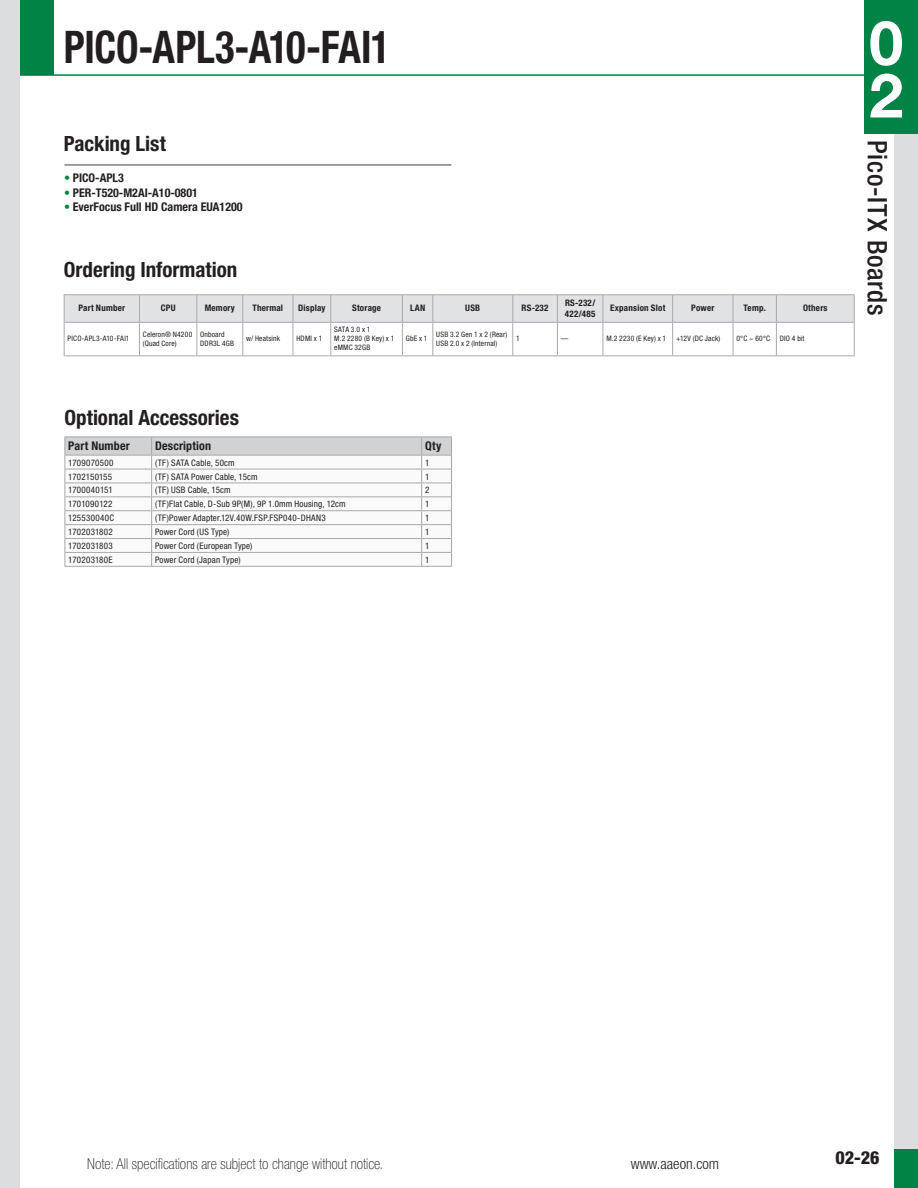
<style>
.page{position:relative;width:918px;height:1188px;background:#fff}
.page>*{position:absolute;margin:0;border:0;box-sizing:border-box;transform-origin:0 0}
.t1{font:700 61.5px/52.5px "Helvetica Neue";color:#fff}
.t2{font:700 condensed 45px "Helvetica Neue";letter-spacing:-.01em;color:#231f20;scale:.9 1}
.t3{font:500 condensed 27px "Helvetica Neue";letter-spacing:.02em;color:#231f20}
.t4{font:700 condensed 21px "Helvetica Neue";color:#231f20}
.t5{font:800 condensed 18px "Helvetica Neue";color:#231f20}
.t6{font:100 condensed 15px "Helvetica Neue";color:#231f20}
.t7{font:300 condensed 15px "Helvetica Neue";color:#231f20}
.t8{font:700 condensed 12px "Helvetica Neue";color:#231f20}
.t9{font:condensed 9px "Helvetica Neue";letter-spacing:.02em;color:#231f20}
.t10{font:700 condensed 9px/10.8px "Helvetica Neue";letter-spacing:.025em;color:#231f20}
.t11{font:condensed 7.5px/9px "Helvetica Neue";letter-spacing:.025em;color:#231f20}
.s1{color:#008345}
</style>
<div class="page">
<hr style="left:197px;top:294px;width:46px;height:1px;background:#a8a9ad">
<hr style="left:243px;top:294px;width:50px;height:1px;background:#a8a9ad">
<hr style="left:293px;top:294px;width:38px;height:1px;background:#a8a9ad">
<hr style="left:331px;top:294px;width:71px;height:1px;background:#a8a9ad">
<hr style="left:402px;top:294px;width:31px;height:1px;background:#a8a9ad">
<hr style="left:433px;top:294px;width:80px;height:1px;background:#a8a9ad">
<hr style="left:513px;top:294px;width:44px;height:1px;background:#a8a9ad">
<hr style="left:557px;top:294px;width:46px;height:1px;background:#a8a9ad">
<hr style="left:603px;top:294px;width:70px;height:1px;background:#a8a9ad">
<hr style="left:673px;top:294px;width:60px;height:1px;background:#a8a9ad">
<hr style="left:733px;top:294px;width:43px;height:1px;background:#a8a9ad">
<hr style="left:776px;top:294px;width:79px;height:1px;background:#a8a9ad">
<hr style="left:139px;top:294px;width:58px;height:1px;background:#a8a9ad">
<hr style="left:64px;top:294px;width:75px;height:1px;background:#a8a9ad">
<svg style="left:64px;top:295px;width:791px;height:61px"></svg>
<hr style="left:65px;top:322px;width:74px;height:1px;background:#a8a9ad">
<hr style="left:64px;top:322px;width:1px;height:33px;background:#a8a9ad">
<hr style="left:242px;top:323px;width:1px;height:32px;background:#a8a9ad">
<hr style="left:196px;top:323px;width:1px;height:32px;background:#a8a9ad">
<hr style="left:64px;top:355px;width:75px;height:1px;background:#a8a9ad">
<hr style="left:139px;top:355px;width:58px;height:1px;background:#a8a9ad">
<hr style="left:64px;top:165px;width:387px;height:1px;background:#3e3e3f">
<svg style="left:65px;top:437px;width:387px;height:129px"></svg>
<hr style="left:65px;top:566px;width:87px;height:1px;background:#a8a9ad">
<hr style="left:152px;top:566px;width:270px;height:1px;background:#a8a9ad">
<hr style="left:422px;top:566px;width:30px;height:1px;background:#a8a9ad">
<div style="left:894px;top:133px;width:24px;height:1055px;background:#dcdddf"></div>
<hr style="left:0;top:74px;width:918px;height:2px;background:#008345">
<div style="left:0;top:0;width:54px;height:75px;background:#008345"></div>
<div style="left:864px;top:0;width:54px;height:133px;background:#008345"></div>
<div style="left:0;top:0;width:19px;height:1188px;background:#dcdddf"></div>
<div style="left:894px;top:1150px;width:24px;height:38px;background:#008345"></div>
<h2 class="t2" style="left:64px;top:20px;width:364px">PICO-APL3-A10-FAI1</h2>
<h3 class="t4" style="left:64px;top:131px;width:104px">Packing List</h3>
<h3 class="t8" style="left:64px;top:171px;width:61px"><span class="s1">•</span> PICO-APL3</h3>
<h3 class="t8" style="left:64px;top:185px;width:135px"><span class="s1">•</span> PER-T520-M2AI-A10-0801</h3>
<h3 class="t8" style="left:64px;top:200px;width:180px"><span class="s1">•</span> EverFocus Full HD Camera EUA1200</h3>
<h3 class="t4" style="left:64px;top:257px;width:175px">Ordering Information</h3>
<p class="t10" style="left:78px;top:303px;width:48px">Part Number</p>
<p class="t10" style="left:161px;top:303px;width:16px">CPU</p>
<p class="t10" style="left:205px;top:303px;width:32px">Memory</p>
<p class="t10" style="left:253px;top:303px;width:32px">Thermal</p>
<p class="t10" style="left:298px;top:303px;width:29px">Display</p>
<p class="t10" style="left:352px;top:303px;width:30px">Storage</p>
<p class="t10" style="left:410px;top:303px;width:17px">LAN</p>
<p class="t10" style="left:465px;top:303px;width:16px">USB</p>
<p class="t10" style="left:522px;top:303px;width:28px">RS-232</p>
<p class="t10" style="left:565px;top:297px;width:32px">RS-232/<br>422/485</p>
<p class="t10" style="left:610px;top:303px;width:57px">Expansion Slot</p>
<p class="t10" style="left:691px;top:303px;width:25px">Power</p>
<p class="t10" style="left:744px;top:303px;width:24px">Temp.</p>
<p class="t10" style="left:803px;top:303px;width:26px">Others</p>
<p class="t11" style="left:68px;top:334px;width:64px">PICO-APL3-A10-FAI1</p>
<p class="t11" style="left:143px;top:330px;width:51px">Celeron® N4200 (Quad Core)</p>
<p class="t11" style="left:200px;top:330px;width:35px">Onboard<br>DDR3L 4GB</p>
<p class="t11" style="left:246px;top:334px;width:35px">w/ Heatsink</p>
<p class="t11" style="left:296px;top:334px;width:27px">HDMI x 1</p>
<p class="t11" style="left:334px;top:325px;width:62px">SATA 3.0 x 1<br>M.2 2280 (B Key) x 1 eMMC 32GB</p>
<p class="t11" style="left:406px;top:334px;width:23px">GbE x 1</p>
<p class="t11" style="left:436px;top:330px;width:73px">USB 3.2 Gen 1 x 2 (Rear)<br>USB 2.0 x 2 (Internal)</p>
<p class="t11" style="left:516px;top:334px;width:5px">1</p>
<p class="t11" style="left:561px;top:334px;width:9px">—</p>
<p class="t11" style="left:606px;top:334px;width:61px">M.2 2230 (E Key) x 1</p>
<p class="t11" style="left:676px;top:334px;width:46px">+12V (DC Jack)</p>
<p class="t11" style="left:736px;top:334px;width:35px">0°C ~ 60°C</p>
<p class="t11" style="left:780px;top:334px;width:26px">DIO 4 bit</p>
<h3 class="t4" style="left:65px;top:405px;width:176px">Optional Accessories</h3>
<h3 class="t8" style="left:68px;top:438px;width:63px">Part Number</h3>
<h3 class="t8" style="left:155px;top:438px;width:58px">Description</h3>
<h3 class="t8" style="left:425px;top:438px;width:18px">Qty</h3>
<p class="t9" style="left:68px;top:457px;width:47px">1709070500</p>
<p class="t9" style="left:155px;top:457px;width:81px">(TF) SATA Cable, 50cm</p>
<p class="t9" style="left:425px;top:457px;width:6px">1</p>
<p class="t9" style="left:68px;top:471px;width:45px">1702150155</p>
<p class="t9" style="left:155px;top:471px;width:104px">(TF) SATA Power Cable, 15cm</p>
<p class="t9" style="left:425px;top:471px;width:6px">1</p>
<p class="t9" style="left:68px;top:485px;width:46px">1700040151</p>
<p class="t9" style="left:155px;top:485px;width:77px">(TF) USB Cable, 15cm</p>
<p class="t9" style="left:425px;top:485px;width:6px">2</p>
<p class="t9" style="left:68px;top:499px;width:46px">1701090122</p>
<p class="t9" style="left:155px;top:499px;width:192px">(TF)Flat Cable, D-Sub 9P(M), 9P 1.0mm Housing, 12cm</p>
<p class="t9" style="left:425px;top:499px;width:6px">1</p>
<p class="t9" style="left:68px;top:513px;width:47px">125530040C</p>
<p class="t9" style="left:155px;top:513px;width:172px">(TF)Power Adapter.12V.40W.FSP.FSP040-DHAN3</p>
<p class="t9" style="left:425px;top:513px;width:6px">1</p>
<p class="t9" style="left:68px;top:527px;width:46px">1702031802</p>
<p class="t9" style="left:155px;top:527px;width:76px">Power Cord (US Type)</p>
<p class="t9" style="left:425px;top:527px;width:6px">1</p>
<p class="t9" style="left:68px;top:541px;width:46px">1702031803</p>
<p class="t9" style="left:155px;top:541px;width:99px">Power Cord (European Type)</p>
<p class="t9" style="left:425px;top:541px;width:6px">1</p>
<p class="t9" style="left:68px;top:555px;width:46px">170203180E</p>
<p class="t9" style="left:155px;top:555px;width:87px">Power Cord (Japan Type)</p>
<p class="t9" style="left:425px;top:555px;width:6px">1</p>
<h1 class="t1" style="left:869px;top:15px;width:36px">0<br>2</h1>
<h3 class="t3" style="left:894px;top:140px;width:176px;rotate:90deg">Pico-ITX Boards</h3>
<h3 class="t6" style="left:87px;top:1155px;width:297px">Note: All specifications are subject to change without notice.</h3>
<h3 class="t7" style="left:631px;top:1155px;width:90px">www.aaeon.com</h3>
<h3 class="t5" style="left:836px;top:1146px;width:46px">02-26</h3>
</div>
